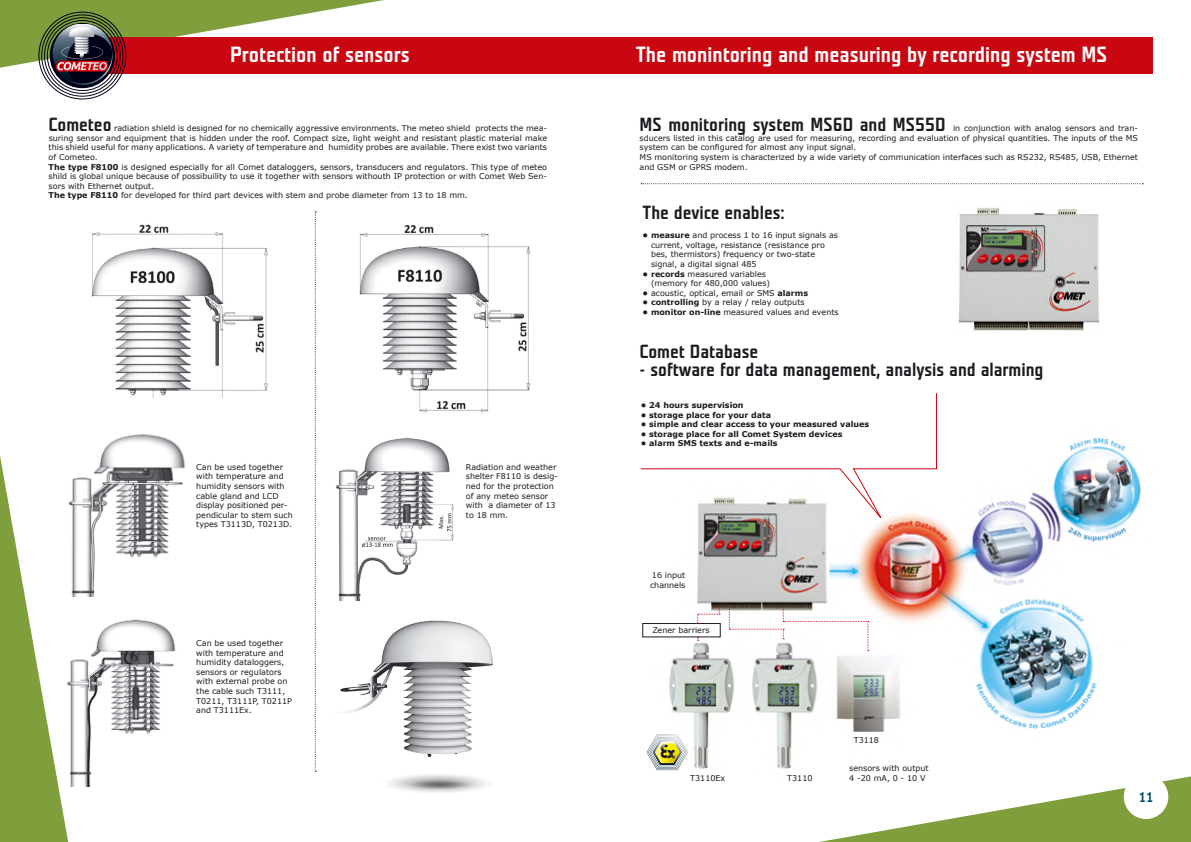
<style>
.page{position:relative;width:1191px;height:842px;background:#fff}
.page>*{position:absolute;margin:0;border:0;box-sizing:border-box;transform-origin:0 0}
.t1{font:700 22px "Teuton Mager";color:#fff}
.t2{font:700 19px "Teuton Mager";color:#1b1c20}
.t3{font:700 14px "Teuton Mager";color:#004f71}
.t4{font:8px/9.6px "Verdana";color:#1b1c20}
.t5{font:700 8px "Verdana";color:#1b1c20}
.s1{font-weight:700}
</style>
<div class="page">
<img style="left:642px;top:437px;width:499px;height:334px">
<svg style="left:0;top:456px;width:68px;height:386px"></svg>
<div style="left:70px;top:38px;width:537px;height:36px;background:#c90711"></div>
<svg style="left:0;top:0;width:384px;height:99px"></svg>
<div style="left:586px;top:38px;width:566px;height:36px;background:#c90711"></div>
<svg style="left:819px;top:776px;width:372px;height:66px"></svg>
<img style="left:91px;top:224px;width:177px;height:174px">
<img style="left:359px;top:224px;width:172px;height:189px">
<img style="left:64px;top:434px;width:121px;height:162px">
<img style="left:64px;top:617px;width:112px;height:169px">
<img style="left:336px;top:438px;width:118px;height:162px">
<svg style="left:641px;top:183px;width:502px;height:1px"></svg>
<svg style="left:315px;top:211px;width:1px;height:561px"></svg>
<img style="left:340px;top:620px;width:153px;height:173px">
<svg style="left:646px;top:734px;width:42px;height:36px"></svg>
<div style="left:642px;top:623px;width:78px;height:14px;border:1px solid #1b1c20"></div>
<svg style="left:729px;top:605px;width:140px;height:46px"></svg>
<svg style="left:697px;top:605px;width:23px;height:19px"></svg>
<img style="left:958px;top:207px;width:142px;height:124px">
<svg style="left:640px;top:393px;width:297px;height:134px"></svg>
<h1 class="t1" style="left:230px;top:43px;width:181px">Protection of sensors</h1>
<h1 class="t1" style="left:635px;top:43px;width:473px">The monintoring and measuring by recording system MS</h1>
<p class="t4" style="left:49px;top:123px;width:500px;text-indent:65px">radiation shield is designed for no chemically aggressive environments. The meteo shield protects the mea&shy;suring sensor and equipment that is hidden under the roof. Compact size, light weight and resistant plastic material make this shield useful for many applications. A variety of temperature and humidity probes are available. There exist two variants of Cometeo.<br><span class="s1">The type F8100</span> is designed especially for all Comet dataloggers, sensors, transducers and regulators. This type of meteo shild is global unique because of possibuility to use it together with sensors withouth IP protection or with Comet Web Sen&shy;sors with Ethernet output.<br><span class="s1">The type F8110</span> for developed for third part devices with stem and probe diameter from 13 to 18 mm.</p>
<h2 class="t2" style="left:639px;top:115px;width:307px">MS monitoring system MS6D and MS55D</h2>
<h2 class="t2" style="left:49px;top:115px;width:64px">Cometeo</h2>
<p class="t4" style="left:639px;top:123px;width:500px;text-indent:313px">in conjunction with analog sensors and tran&shy;sducers listed in this catalog are used for measuring, recording and evaluation of physical quantities. The inputs of the MS system can be configured for almost any input signal.<br>MS monitoring system is characterized by a wide variety of communication interfaces such as RS232, RS485, USB, Ethernet and GSM or GPRS modem.</p>
<h2 class="t2" style="left:642px;top:203px;width:144px">The device enables:</h2>
<p class="t4" style="left:651px;top:230px;width:188px;text-indent:-9px"><span class="s1">• measure</span> and process 1 to 16 input signals as current, voltage, resistance (resistance pro bes, thermistors) frequency or two-state signal, a digital signal 485</p>
<p class="t4" style="left:651px;top:269px;width:121px;text-indent:-9px"><span class="s1">• records</span> measured variables (memory for 480,000 values)</p>
<p class="t4" style="left:642px;top:288px;width:167px"><span class="s1">•</span> acoustic, optical, email or SMS <span class="s1">alarms</span></p>
<p class="t4" style="left:642px;top:298px;width:164px"><span class="s1">• controlling</span> by a relay / relay outputs</p>
<p class="t4" style="left:642px;top:307px;width:198px"><span class="s1">• monitor on-line</span> measured values and events</p>
<h2 class="t2" style="left:639px;top:342px;width:120px">Comet Database</h2>
<h2 class="t2" style="left:639px;top:360px;width:405px">- software for data management, analysis and alarming</h2>
<p class="t4" style="left:196px;top:462px;width:98px">Can be used together with temperature and humidity sensors with cable gland and LCD display positioned per&shy;pendicular to stem such types T3113D, T0213D.</p>
<p class="t4" style="left:466px;top:462px;width:93px">Radiation and weather shelter F8110 is desig&shy;ned for the protection of any meteo sensor with a diameter of 13 to 18 mm.</p>
<p class="t4" style="left:196px;top:638px;width:97px">Can be used together with temperature and humidity dataloggers, sensors or regulators with external probe on the cable such T3111,<br>T0211, T3111P, T0211P and T3111Ex.</p>
<p class="t5" style="left:641px;top:399px;width:104px">• 24 hours supervision</p>
<p class="t5" style="left:641px;top:409px;width:132px">• storage place for your data</p>
<p class="t5" style="left:641px;top:419px;width:230px">• simple and clear access to your measured values</p>
<p class="t5" style="left:641px;top:428px;width:203px">• storage place for all Comet System devices</p>
<p class="t5" style="left:641px;top:438px;width:138px">• alarm SMS texts and e-mails</p>
<p class="t4" style="left:650px;top:571px;width:37px">16 input channels</p>
<p class="t4" style="left:652px;top:625px;width:59px">Zener barriers</p>
<p class="t4" style="left:690px;top:773px;width:37px">T3110Ex</p>
<p class="t4" style="left:787px;top:773px;width:27px">T3110</p>
<p class="t4" style="left:853px;top:735px;width:27px">T3118</p>
<p class="t4" style="left:849px;top:763px;width:81px">sensors with output<br>4-20mA,0-10V</p>
<h3 class="t3" style="left:1138px;top:790px;width:16px">11</h3>
</div>
